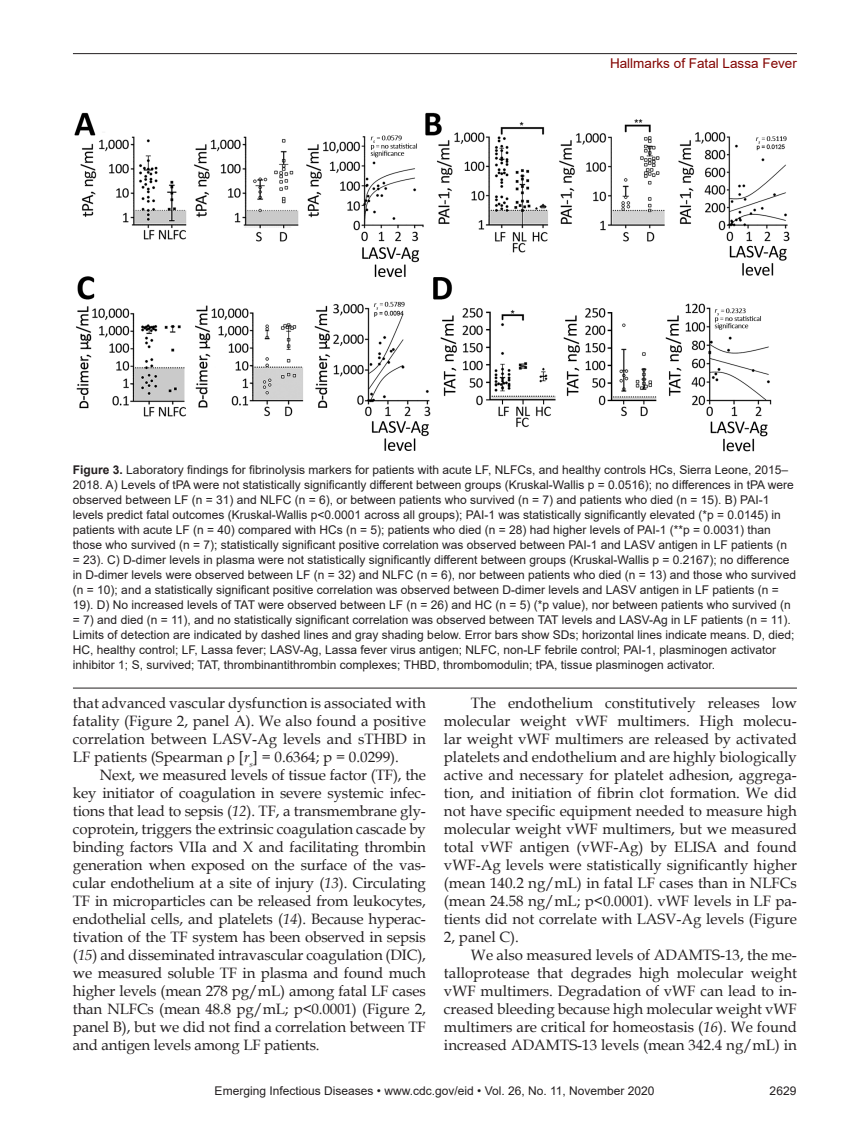
<style>
.page{position:relative;width:851px;height:1134px;background:#fff}
.page>*{position:absolute;margin:0;border:0;box-sizing:border-box;transform-origin:0 0}
.Body_Text{font:15px/18px "Book Antiqua";color:#231f20;text-align:justify}
.BodyText2{font:15px/18px "Book Antiqua";color:#231f20;text-align:justify}
.Running_Head{font:13.5px "Arial";color:#820301}
.Figure_Legend{font:12px/15px "Arial";color:#231f20}
.s1{font-weight:700}
.s2{font-style:italic}
</style>
<div class="page">
<hr style="left:73px;top:53px;width:723px;height:1px;background:#231f20">
<img style="left:74px;top:112px;width:716px;height:340px">
<hr style="left:73px;top:688px;width:723px;height:1px;background:#231f20">
<p class="Running_Head" style="left:610px;top:54px;width:188px">Hallmarks of Fatal Lassa Fever</p>
<p class="Figure_Legend" style="left:73px;top:462px;width:724px"><span class="s1">Figure 3.</span> Laboratory findings for fibrinolysis markers for patients with acute LF, NLFCs, and healthy controls HCs, Sierra Leone, 2015– 2018. A) Levels of tPA were not statistically significantly different between groups (Kruskal-Wallis p = 0.0516); no differences in tPA were observed between LF (n = 31) and NLFC (n = 6), or between patients who survived (n = 7) and patients who died (n = 15). B) PAI-1 levels predict fatal outcomes (Kruskal-Wallis p&lt;0.0001 across all groups); PAI-1 was statistically significantly elevated (*p = 0.0145) in patients with acute LF (n = 40) compared with HCs (n = 5); patients who died (n = 28) had higher levels of PAI-1 (**p = 0.0031) than those who survived (n = 7); statistically significant positive correlation was observed between PAI-1 and LASV antigen in LF patients (n = 23). C) D-dimer levels in plasma were not statistically significantly different between groups (Kruskal-Wallis p = 0.2167); no difference in D-dimer levels were observed between LF (n = 32) and NLFC (n = 6), nor between patients who died (n = 13) and those who survived (n = 10); and a statistically significant positive correlation was observed between D-dimer levels and LASV antigen in LF patients (n = 19). D) No increased levels of TAT were observed between LF (n = 26) and HC (n = 5) (*p value), nor between patients who survived (n = 7) and died (n = 11), and no statistically significant correlation was observed between TAT levels and LASV-Ag in LF patients (n = 11).<br>Limits of detection are indicated by dashed lines and gray shading below. Error bars show SDs; horizontal lines indicate means. D, died; HC, healthy control; LF, Lassa fever; LASV-Ag, Lassa fever virus antigen; NLFC, non-LF febrile control; PAI-1, plasminogen activator inhibitor 1; S, survived; TAT, thrombinantithrombin complexes; THBD, thrombomodulin; tPA, tissue plasminogen activator.</p>
<p class="BodyText2" style="left:73px;top:693px;width:354px">that advanced vascular dysfunction is associated with fatality (Figure 2, panel A). We also found a positive correlation between LASV-Ag levels and sTHBD in LF patients (Spearman [<span class="s2">r</span><sub>s</sub>] = 0.6364; p = 0.0299).</p>
<p class="Body_Text" style="left:73px;top:765px;width:354px;text-indent:27px">Next, we measured levels of tissue factor (TF), the key initiator of coagulation in severe systemic infec&shy;tions that lead to sepsis (<span class="s2">12</span>). TF, a transmembrane gly&shy;coprotein, triggers the extrinsic coagulation cascade by binding factors VIIa and X and facilitating thrombin generation when exposed on the surface of the vas&shy;cular endothelium at a site of injury (<span class="s2">13</span>). Circulating TF in microparticles can be released from leukocytes, endothelial cells, and platelets (<span class="s2">14</span>). Because hyperac&shy;tivation of the TF system has been observed in sepsis (<span class="s2">15</span>) and disseminated intravascular coagulation (DIC), we measured soluble TF in plasma and found much higher levels (mean 278 pg/mL) among fatal LF cases than NLFCs (mean 48.8 pg/mL; p&lt;0.0001) (Figure 2, panel B), but we did not find a correlation between TF and antigen levels among LF patients.</p>
<p class="Body_Text" style="left:444px;top:693px;width:354px;text-indent:27px">The endothelium constitutively releases low molecular weight vWF multimers. High molecu&shy;lar weight vWF multimers are released by activated platelets and endothelium and are highly biologically active and necessary for platelet adhesion, aggrega&shy;tion, and initiation of fibrin clot formation. We did not have specific equipment needed to measure high molecular weight vWF multimers, but we measured total vWF antigen (vWF-Ag) by ELISA and found vWF-Ag levels were statistically significantly higher (mean 140.2 ng/mL) in fatal LF cases than in NLFCs (mean 24.58 ng/mL; p&lt;0.0001). vWF levels in LF pa&shy;tients did not correlate with LASV-Ag levels (Figure 2, panel C).</p>
<p class="Body_Text" style="left:444px;top:945px;width:354px;text-indent:27px">We also measured levels of ADAMTS-13, the me&shy;talloprotease that degrades high molecular weight vWF multimers. Degradation of vWF can lead to in&shy;creased bleeding because high molecular weight vWF multimers are critical for homeostasis (<span class="s2">16</span>). We found increased ADAMTS-13 levels (mean 342.4 ng/mL) in</p>
<p class="Figure_Legend" style="left:215px;top:1084px;width:441px">Emerging Infectious Diseases • www.cdc.gov/eid • Vol. 26, No. 11, November 2020</p>
<p class="Figure_Legend" style="left:769px;top:1084px;width:28px">2629</p>
</div>
